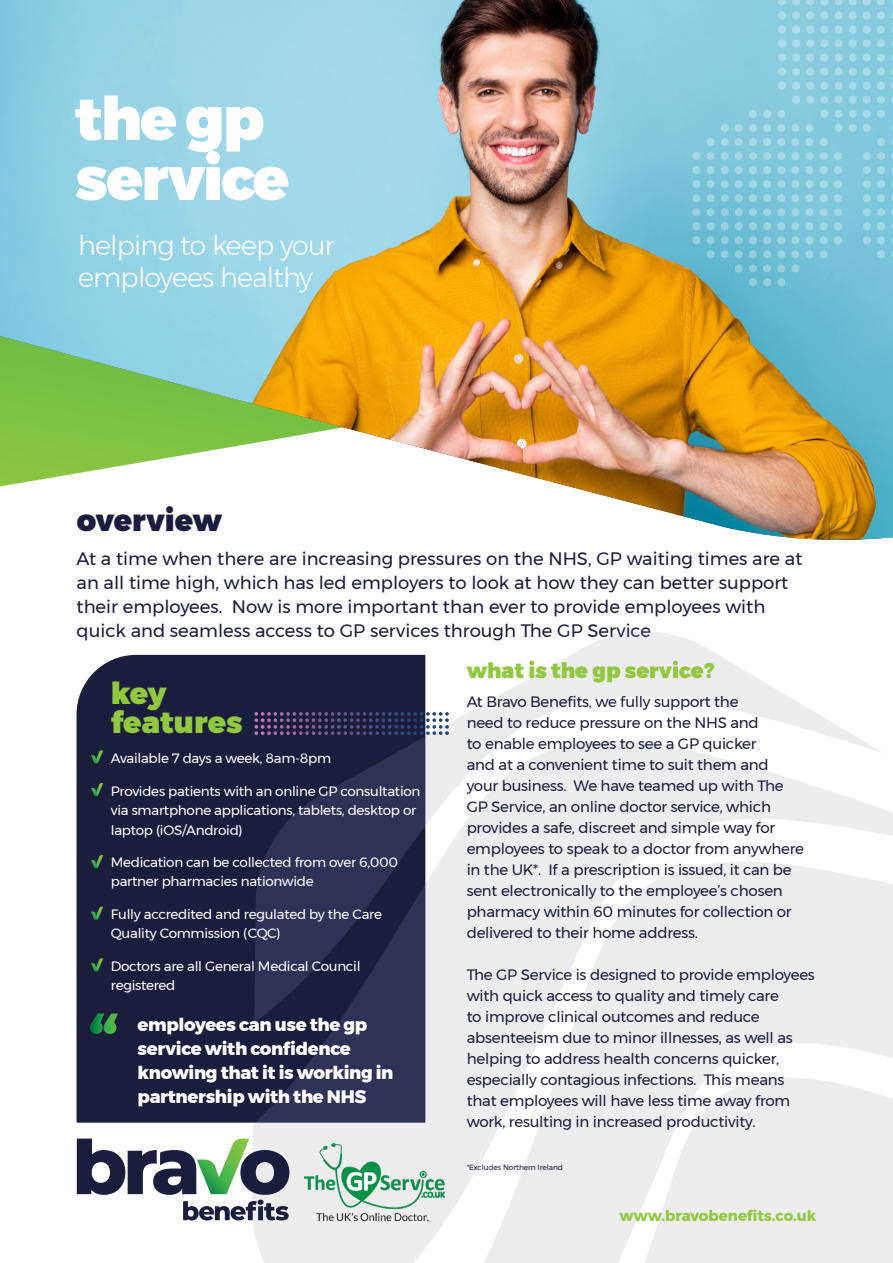
<style>
.page{position:relative;width:893px;height:1263px;background:#fff}
.page>*{position:absolute;margin:0;border:0;box-sizing:border-box;transform-origin:0 0}
.t1{font:900 62.55px "Montserrat";color:#fff}
.t2{font:900 60px/60px "Montserrat";letter-spacing:-.03em;color:#fff}
.t3{font:900 30px "Montserrat";color:#91c83f}
.t4{font:900 30px "Montserrat";color:#1b1d3d}
.t5{font:300 27px/32.4px "Montserrat";letter-spacing:-.03em;color:#fff}
.t6{font:900 21px "Montserrat";color:#91c83f}
.t7{font:18px/24px "Montserrat";color:#1b1d3d}
.t8{font:800 18px/24px "Montserrat";letter-spacing:-.02em;color:#fff}
.t9{font:15px/21px "Montserrat";letter-spacing:-.015em;color:#1b1d3d}
.t10{font:700 15px "Montserrat";color:#91c83f}
.t11{font:13.5px/19.5px "Montserrat";letter-spacing:-.02em;color:#fff}
.t12{font:7.5px "Montserrat";letter-spacing:-.015em;color:#1b1d3d}
</style>
<div class="page">
<img style="left:0;top:0;width:893px;height:540px">
<div style="left:77px;top:655px;width:174px;height:468px;background:#1b1d3d"></div>
<svg style="left:692px;top:0;width:201px;height:287px;background:#85c9dc"></svg>
<svg style="left:251px;top:632px;width:642px;height:631px;fill:#ededee"></svg>
<svg style="left:77px;top:1138px;width:212px;height:82px"></svg>
<svg style="left:91px;top:750px;width:12px;height:13px"></svg>
<svg style="left:91px;top:783px;width:12px;height:13px"></svg>
<svg style="left:91px;top:855px;width:12px;height:13px"></svg>
<svg style="left:91px;top:907px;width:12px;height:12px"></svg>
<svg style="left:91px;top:958px;width:12px;height:13px"></svg>
<svg style="left:375px;top:712px;width:74px;height:4px"></svg>
<img style="left:304px;top:1144px;width:140px;height:76px">
<p class="t2" style="left:75px;top:89px;width:216px">the gp service</p>
<p class="t5" style="left:78px;top:229px;width:258px">helping to keep your employees healthy</p>
<p class="t4" style="left:77px;top:496px;width:147px">overview</p>
<p class="t7" style="left:77px;top:546px;width:727px">At a time when there are increasing pressures on the NHS, GP waiting times are at an all time high, which has led employers to look at how they can better support their employees. Now is more important than ever to provide employees with quick and seamless access to GP services through The GP Service</p>
<p class="t3" style="left:111px;top:669px;width:57px">key</p>
<p class="t3" style="left:111px;top:698px;width:133px">features</p>
<p class="t11" style="left:111px;top:749px;width:222px">Available 7 days a week, 8am-8pm</p>
<p class="t11" style="left:111px;top:781px;width:311px">Provides patients with an online GP consultation via smartphone applications, tablets, desktop or laptop (iOS/Android)</p>
<p class="t11" style="left:111px;top:852px;width:289px">Medication can be collected from over 6,000 partner pharmacies nationwide</p>
<p class="t11" style="left:111px;top:904px;width:273px">Fully accredited and regulated by the Care<br>Quality Commission (CQC)</p>
<p class="t11" style="left:111px;top:956px;width:251px">Doctors are all General Medical Council registered</p>
<p class="t1" style="left:89px;top:986px;width:32px">“</p>
<p class="t8" style="left:138px;top:1013px;width:257px">employees can use the gp service with confidence knowing that it is working in partnership with the NHS</p>
<p class="t6" style="left:467px;top:653px;width:249px">what is the gp service?</p>
<p class="t9" style="left:467px;top:691px;width:339px">At Bravo Benefits, we fully support the<br>need to reduce pressure on the NHS and<br>to enable employees to see a GP quicker<br>and at a convenient time to suit them and your business. We have teamed up with The GP Service, an online doctor service, which provides a safe, discreet and simple way for employees to speak to a doctor from anywhere in the UK*. If a prescription is issued, it can be sent electronically to the employee’s chosen pharmacy within 60 minutes for collection or delivered to their home address.</p>
<p class="t9" style="left:467px;top:964px;width:350px">The GP Service is designed to provide employees with quick access to quality and timely care<br>to improve clinical outcomes and reduce absenteeism due to minor illnesses, as well as helping to address health concerns quicker, especially contagious infections. This means that employees will have less time away from work, resulting in increased productivity.</p>
<p class="t12" style="left:467px;top:1161px;width:98px">*Excludes Northern Ireland</p>
<p class="t10" style="left:620px;top:1203px;width:198px">www.bravobenefits.co.uk</p>
</div>
